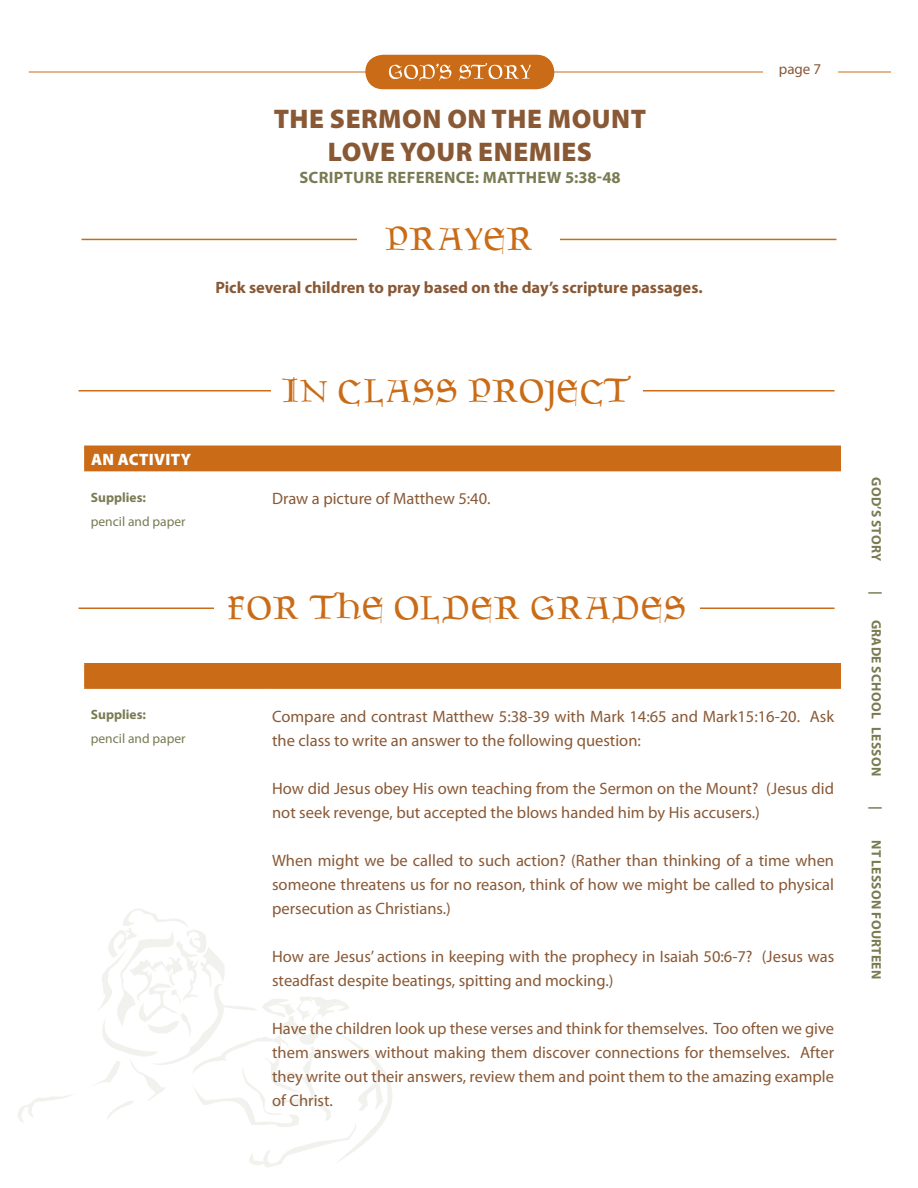
<style>
.page{position:relative;width:918px;height:1188px;background:#fff}
.page>*{position:absolute;margin:0;border:0;box-sizing:border-box;transform-origin:0 0}
.t1{font:45px "Goudament";color:#ca6c17}
.t2{font:900 27px/32.4px "Myriad Pro";letter-spacing:.02em;color:#895936;text-align:center}
.Text{font:16.5px/24px "Myriad Pro";color:#895936}
.t3{font:700 16.5px "Myriad Pro";color:#895936}
.t4{font:700 16.5px "Myriad Pro";letter-spacing:.02em;color:#797b53}
.Text-2{font:900 16.5px "Myriad Pro";letter-spacing:.02em;color:#fff}
.t5{font:15px "Myriad Pro";color:#895936}
.Supply_List{font:700 13.5px "Myriad Pro";letter-spacing:.02em;color:#797b53}
.Supply_List-2{font:13.5px "Myriad Pro";color:#797b53}
</style>
<div class="page">
<svg style="left:94px;top:909px;width:298px;height:259px"></svg>
<svg style="left:18px;top:1094px;width:56px;height:28px"></svg>
<hr style="left:29px;top:72px;width:862px;height:1px;background:#ca6c17">
<svg style="left:365px;top:55px;width:189px;height:34px;background:#d07e34"></svg>
<div style="left:763px;top:63px;width:74px;height:23px;background:#fff"></div>
<hr style="left:82px;top:239px;width:754px;height:1px;background:#ca6c17">
<div style="left:358px;top:218px;width:202px;height:47px;background:#fff"></div>
<hr style="left:79px;top:390px;width:756px;height:2px;background:#ca6c17">
<div style="left:271px;top:369px;width:371px;height:48px;background:#fff"></div>
<div style="left:85px;top:446px;width:755px;height:25px;background:#ca6c17"></div>
<hr style="left:839px;top:447px;width:2px;height:23px;background:#ca6c17">
<hr style="left:84px;top:446px;width:162px;height:1px;background:#ca6c17">
<hr style="left:84px;top:447px;width:2px;height:23px;background:#ca6c17">
<hr style="left:266px;top:446px;width:575px;height:1px;background:#ca6c17">
<hr style="left:84px;top:470px;width:162px;height:1px;background:#ca6c17">
<hr style="left:266px;top:470px;width:575px;height:1px;background:#ca6c17">
<hr style="left:79px;top:608px;width:756px;height:1px;background:#ca6c17">
<div style="left:214px;top:586px;width:486px;height:48px;background:#fff"></div>
<div style="left:85px;top:664px;width:755px;height:24px;background:#ca6c17"></div>
<hr style="left:839px;top:664px;width:2px;height:23px;background:#ca6c17">
<hr style="left:84px;top:663px;width:162px;height:1px;background:#ca6c17">
<hr style="left:84px;top:664px;width:2px;height:23px;background:#ca6c17">
<svg style="left:246px;top:663px;width:20px;height:1px"></svg>
<hr style="left:266px;top:663px;width:575px;height:1px;background:#ca6c17">
<hr style="left:84px;top:687px;width:162px;height:2px;background:#ca6c17">
<hr style="left:246px;top:687px;width:20px;height:2px;background:#ca6c17">
<hr style="left:266px;top:687px;width:575px;height:2px;background:#ca6c17">
<h2 class="t2" style="left:274px;top:103px;width:373px">THE SERMON ON THE MOUNT<br>LOVE YOUR ENEMIES</h2>
<p class="t4" style="left:299px;top:168px;width:147px">scripture reference</p>
<p class="t4" style="left:475px;top:168px;width:147px">: Matthew 5:38-48</p>
<p class="t1" style="left:385px;top:224px;width:150px">PRAYER</p>
<p class="t3" style="left:215px;top:278px;width:489px">Pick several children to pray based on the day’s scripture passages.</p>
<p class="Text-2" style="left:91px;top:450px;width:91px">AN ACTIVITY</p>
<p class="Supply_List" style="left:91px;top:490px;width:57px">Supplies:</p>
<p class="Supply_List-2" style="left:91px;top:514px;width:96px">pencil and paper</p>
<p class="t1" style="left:281px;top:375px;width:353px">IN CLASS PROJECT</p>
<p class="Text" style="left:272px;top:487px;width:220px">Draw a picture of Matthew 5:40.</p>
<p class="t1" style="left:227px;top:593px;width:461px">FOR THE OLDER GRADES</p>
<p class="t5" style="left:779px;top:61px;width:33px">page</p>
<p class="Supply_List" style="left:91px;top:707px;width:57px">Supplies:</p>
<p class="Supply_List-2" style="left:91px;top:731px;width:96px">pencil and paper</p>
<p class="Text" style="left:272px;top:704px;width:564px">Compare and contrast Matthew 5:38-39 with Mark 14:65 and Mark15:16-20. Ask the class to write an answer to the following question:</p>
<p class="Text" style="left:272px;top:776px;width:563px">How did Jesus obey His own teaching from the Sermon on the Mount? (Jesus did not seek revenge, but accepted the blows handed him by His accusers.)</p>
<p class="Text" style="left:272px;top:848px;width:564px;text-align:justify">When might we be called to such action? (Rather than thinking of a time when someone threatens us for no reason, think of how we might be called to physical persecution as Christians.)</p>
<p class="Text" style="left:272px;top:944px;width:564px">How are Jesus’ actions in keeping with the prophecy in Isaiah 50:6-7? (Jesus was steadfast despite beatings, spitting and mocking.)</p>
<p class="Text" style="left:272px;top:1016px;width:564px;text-align:justify">Have the children look up these verses and think for themselves. Too often we give them answers without making them discover connections for themselves. After they write out their answers, review them and point them to the amazing example of Christ.</p>
<p class="Supply_List" style="left:884px;top:477px;width:85px;rotate:90deg">God’s Story</p>
<p class="Supply_List" style="left:884px;top:591px;width:5px;rotate:90deg">|</p>
<p class="Supply_List" style="left:884px;top:620px;width:158px;rotate:90deg">GRADE SCHOOL LESSON</p>
<p class="Supply_List" style="left:884px;top:806px;width:5px;rotate:90deg">|</p>
<p class="Supply_List" style="left:884px;top:840px;width:139px;rotate:90deg">NT LESSON fourteen</p>
</div>
